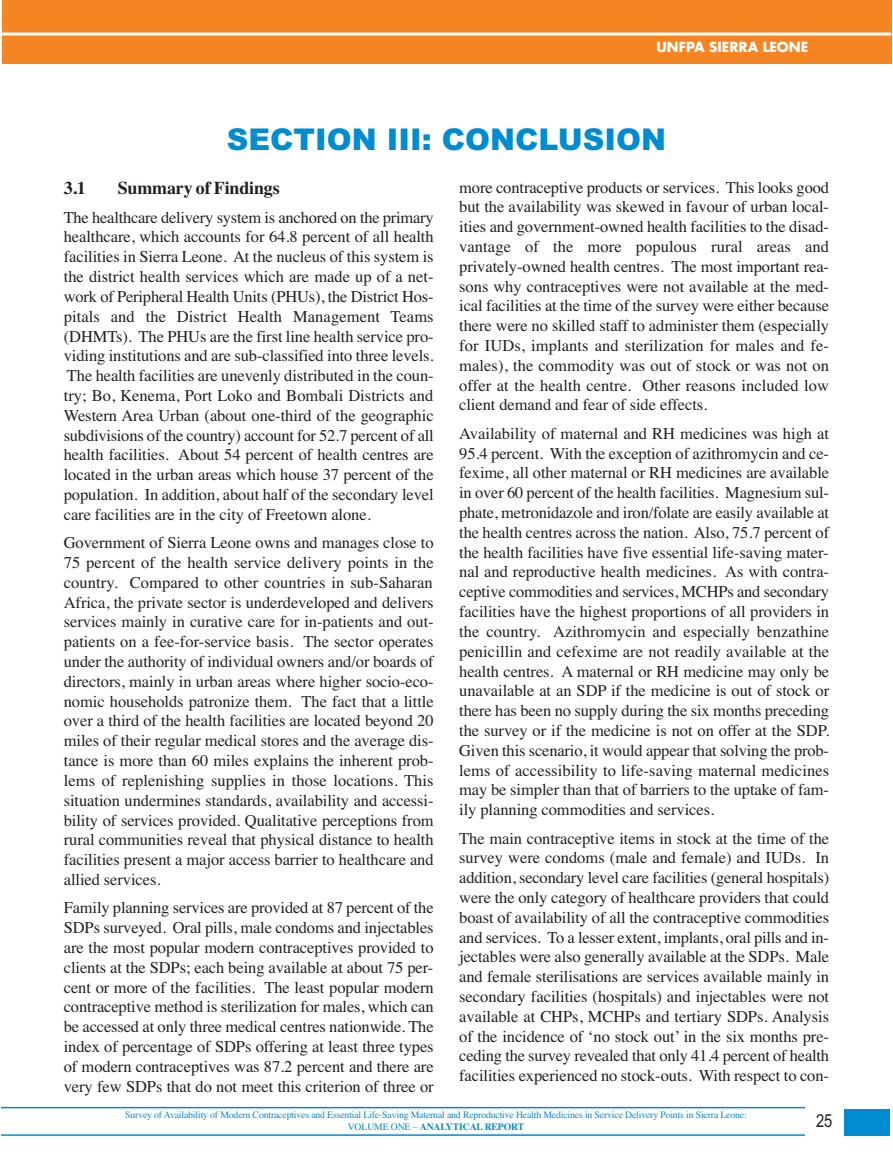
<style>
.page{position:relative;width:893px;height:1170px;background:#fff}
.page>*{position:absolute;margin:0;border:0;box-sizing:border-box;transform-origin:0 0}
.t1{font:900 30px "Arial";color:#008cd0}
.t2{font:700 18px "Times";letter-spacing:-.01em;color:#231f20}
.t3{font:18px "Arial Narrow";color:#231f20}
.t4{font:16.5px/19.8px "Times";letter-spacing:-.005em;color:#231f20;text-align:justify}
.t5{font:700 13.5px "Futura";color:#fff}
.t6{font:9.75px/11.7px "Times";letter-spacing:-.015em;color:#008cd0;text-align:center}
.s1{font-weight:700}
</style>
<div class="page">
<hr style="left:1px;top:1106px;width:804px;height:2px;background:#008cd0">
<hr style="left:1px;top:1134px;width:804px;height:1px;background:#008cd0">
<div style="left:844px;top:1108px;width:46px;height:27px;background:#008cd0"></div>
<div style="left:2px;top:0;width:890px;height:64px;background:#f58423"></div>
<hr style="left:2px;top:33px;width:889px;height:3px;background:#fff">
<p class="t5" style="left:656px;top:41px;width:153px">UNFPA SIERRA LEONE</p>
<h1 class="t1" style="left:227px;top:122px;width:441px">SECTION III: CONCLUSION</h1>
<p class="t2" style="left:64px;top:177px;width:24px">3.1</p>
<p class="t2" style="left:118px;top:177px;width:163px">Summary of Findings</p>
<p class="t4" style="left:64px;top:207px;width:371px">The healthcare delivery system is anchored on the primary healthcare, which accounts for 64.8 percent of all health facilities in Sierra Leone. At the nucleus of this system is the district health services which are made up of a net&shy;work of Peripheral Health Units (PHUs), the District Hos&shy;pitals and the District Health Management Teams (DHMTs). The PHUs are the first line health service pro&shy;viding institutions and are sub-classified into three levels.<br>The health facilities are unevenly distributed in the coun&shy;try; Bo, Kenema, Port Loko and Bombali Districts and Western Area Urban (about one-third of the geographic subdivisions of the country) account for 52.7 percent of all health facilities. About 54 percent of health centres are located in the urban areas which house 37 percent of the population. In addition, about half of the secondary level care facilities are in the city of Freetown alone.</p>
<p class="t4" style="left:64px;top:532px;width:371px">Government of Sierra Leone owns and manages close to 75 percent of the health service delivery points in the country. Compared to other countries in sub-Saharan Africa, the private sector is underdeveloped and delivers services mainly in curative care for in-patients and out&shy;patients on a fee-for-service basis. The sector operates under the authority of individual owners and/or boards of directors, mainly in urban areas where higher socio-eco&shy;nomic households patronize them. The fact that a little over a third of the health facilities are located beyond 20 miles of their regular medical stores and the average dis&shy;tance is more than 60 miles explains the inherent prob&shy;lems of replenishing supplies in those locations. This situation undermines standards, availability and accessi&shy;bility of services provided. Qualitative perceptions from rural communities reveal that physical distance to health facilities present a major access barrier to healthcare and allied services.</p>
<p class="t4" style="left:64px;top:897px;width:371px">Family planning services are provided at 87 percent of the SDPs surveyed. Oral pills, male condoms and injectables are the most popular modern contraceptives provided to clients at the SDPs; each being available at about 75 per&shy;cent or more of the facilities. The least popular modern contraceptive method is sterilization for males, which can be accessed at only three medical centres nationwide. The index of percentage of SDPs offering at least three types of modern contraceptives was 87.2 percent and there are very few SDPs that do not meet this criterion of three or</p>
<p class="t4" style="left:459px;top:177px;width:371px">more contraceptive products or services. This looks good but the availability was skewed in favour of urban local&shy;ities and government-owned health facilities to the disad&shy;vantage of the more populous rural areas and privately-owned health centres. The most important rea&shy;sons why contraceptives were not available at the med&shy;ical facilities at the time of the survey were either because there were no skilled staff to administer them (especially for IUDs, implants and sterilization for males and fe&shy;males), the commodity was out of stock or was not on offer at the health centre. Other reasons included low client demand and fear of side effects.</p>
<p class="t4" style="left:459px;top:423px;width:371px">Availability of maternal and RH medicines was high at 95.4 percent. With the exception of azithromycin and ce&shy;fexime, all other maternal or RH medicines are available in over 60 percent of the health facilities. Magnesium sul&shy;phate, metronidazole and iron/folate are easily available at the health centres across the nation. Also, 75.7 percent of the health facilities have five essential life-saving mater&shy;nal and reproductive health medicines. As with contra&shy;ceptive commodities and services, MCHPs and secondary facilities have the highest proportions of all providers in the country. Azithromycin and especially benzathine penicillin and cefexime are not readily available at the health centres. A maternal or RH medicine may only be unavailable at an SDP if the medicine is out of stock or there has been no supply during the six months preceding the survey or if the medicine is not on offer at the SDP.<br>Given this scenario, it would appear that solving the prob&shy;lems of accessibility to life-saving maternal medicines may be simpler than that of barriers to the uptake of fam&shy;ily planning commodities and services.</p>
<p class="t4" style="left:459px;top:827px;width:371px">The main contraceptive items in stock at the time of the survey were condoms (male and female) and IUDs. In addition, secondary level care facilities (general hospitals) were the only category of healthcare providers that could boast of availability of all the contraceptive commodities and services. To a lesser extent, implants, oral pills and in&shy;jectables were also generally available at the SDPs. Male and female sterilisations are services available mainly in secondary facilities (hospitals) and injectables were not available at CHPs, MCHPs and tertiary SDPs. Analysis of the incidence of ‘no stock out’ in the six months pre&shy;ceding the survey revealed that only 41.4 percent of health facilities experienced no stock-outs. With respect to con-</p>
<p class="t6" style="left:125px;top:1108px;width:623px">Survey of Availability of Modern Contraceptives and Essential Life-Saving Maternal and Reproductive Health Medicines in Service Delivery Points in Sierra Leone:<br>VOLUME ONE – <span class="s1">ANALYTICAL REPORT</span></p>
<p class="t3" style="left:816px;top:1110px;width:18px">25</p>
</div>
